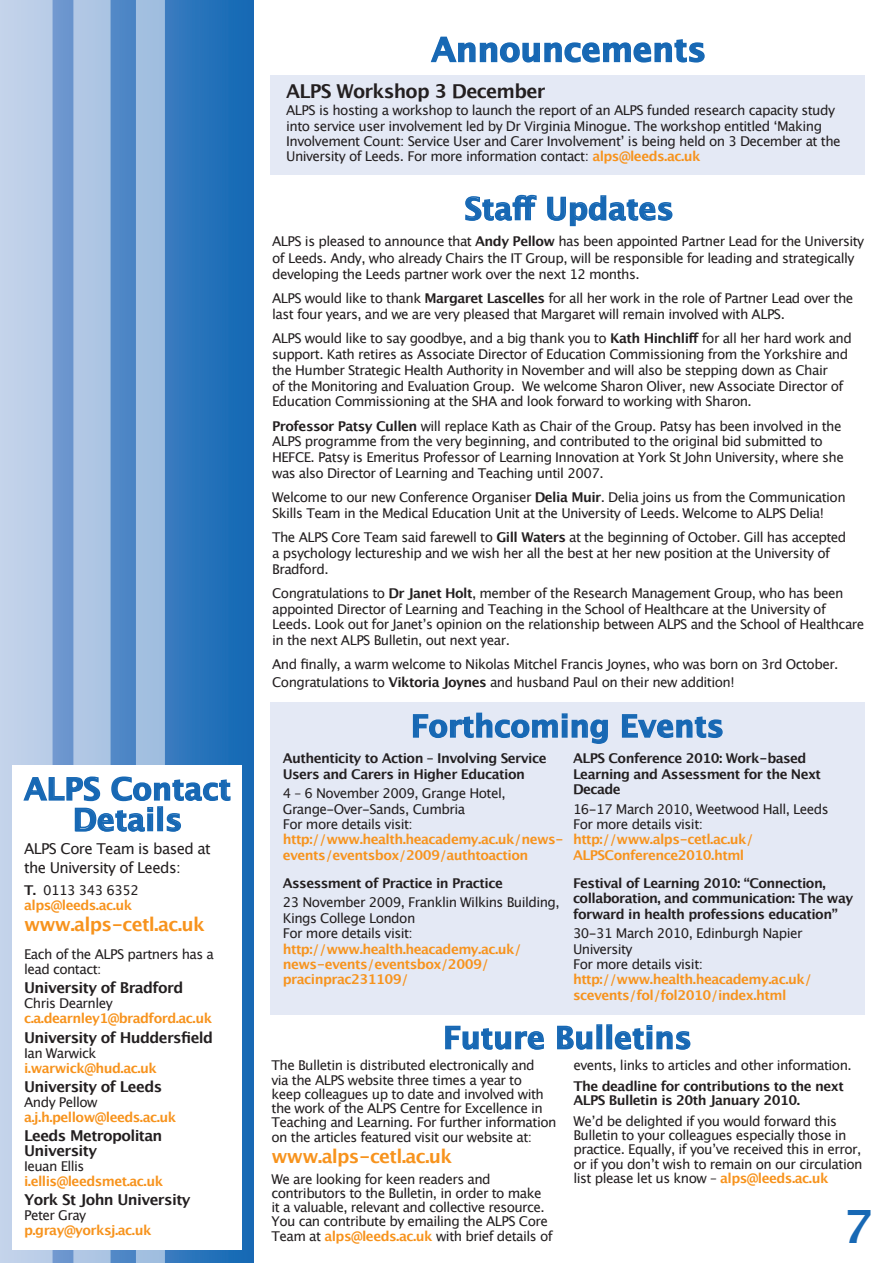
<style>
.page{position:relative;width:893px;height:1263px;background:#fff}
.page>*{position:absolute;margin:0;border:0;box-sizing:border-box;transform-origin:0 0}
.t1{font:700 45.9px "Lucida Grande";color:#1768b4}
.t2{font:700 33px "Lucida Grande";color:#1768b4}
.t3{font:700 30.6px/30.6px "Lucida Grande";color:#1768b4;text-align:center}
.t4{font:700 19.2px "Lucida Grande";letter-spacing:-.04em;color:#231f20}
.t5{font:700 18.75px "Lucida Grande";letter-spacing:-.04em;color:#f7931d}
.t6{font:700 15px/15px "Lucida Grande";letter-spacing:-.04em;color:#231f20}
.t7{font:15px/18.8px "Lucida Grande";letter-spacing:-.04em;color:#231f20}
.t8{font:13.5px/14.2px "Lucida Grande";letter-spacing:-.04em;color:#231f20}
.t9{font:700 13.5px/15.5px "Lucida Grande";letter-spacing:-.04em;color:#f7931d}
.t10{font:700 13.5px/15.5px "Lucida Grande";letter-spacing:-.04em;color:#231f20}
.s1{color:#231f20}
.s2{font-weight:400;color:#231f20}
.s3{font-weight:700;color:#f7931d}
.s4{font-weight:700}
</style>
<div class="page">
<div style="left:0;top:0;width:254px;height:1262px;background:#186ab5"></div>
<div style="left:0;top:0;width:22px;height:1263px;background:#c3d2ea"></div>
<svg style="left:430px;top:36px;width:275px;height:27px"></svg>
<div style="left:270px;top:75px;width:594px;height:99px;background:#e4e9f5"></div>
<div style="left:270px;top:703px;width:594px;height:312px;background:#e4e9f5"></div>
<svg style="left:465px;top:194px;width:72px;height:27px"></svg>
<svg style="left:547px;top:195px;width:126px;height:32px"></svg>
<svg style="left:412px;top:712px;width:196px;height:32px"></svg>
<svg style="left:621px;top:714px;width:102px;height:24px"></svg>
<svg style="left:445px;top:1025px;width:99px;height:25px"></svg>
<svg style="left:557px;top:1025px;width:36px;height:25px"></svg>
<div style="left:596px;top:1024px;width:6px;height:25px;border:2px solid #1768b4"></div>
<div style="left:606px;top:1024px;width:6px;height:25px;border:2px solid #1768b4"></div>
<svg style="left:614px;top:1025px;width:77px;height:25px"></svg>
<div style="left:12px;top:765px;width:230px;height:485px;background:#fff"></div>
<svg style="left:22px;top:0;width:210px;height:1263px"></svg>
<h3 class="t3" style="left:24px;top:773px;width:208px">ALPS Contact<br>Details</h3>
<p class="t7" style="left:24px;top:839px;width:188px">ALPS Core Team is based at the University of Leeds:</p>
<p class="t9" style="left:24px;top:882px;width:116px"><span class="s1">T.</span> <span class="s2">0113 343 6352 </span>alps@leeds.ac.uk</p>
<h3 class="t5" style="left:24px;top:909px;width:182px">www.alps-cetl.ac.uk</h3>
<p class="t8" style="left:24px;top:947px;width:191px;line-height:15px">Each of the ALPS partners has a lead contact:</p>
<p class="t6" style="left:24px;top:980px;width:161px">University of Bradford</p>
<p class="t8" style="left:24px;top:996px;width:90px">Chris Dearnley</p>
<p class="t9" style="left:24px;top:1011px;width:190px">c.a.dearnley1@bradford.ac.uk</p>
<p class="t6" style="left:24px;top:1029px;width:191px">University of Huddersfield</p>
<p class="t8" style="left:24px;top:1046px;width:74px">Ian Warwick</p>
<p class="t9" style="left:24px;top:1060px;width:134px">i.warwick@hud.ac.uk</p>
<p class="t6" style="left:24px;top:1079px;width:140px">University of Leeds</p>
<p class="t8" style="left:24px;top:1095px;width:75px">Andy Pellow</p>
<p class="t9" style="left:24px;top:1109px;width:154px">a.j.h.pellow@leeds.ac.uk</p>
<p class="t6" style="left:24px;top:1128px;width:140px">Leeds Metropolitan<br>University</p>
<p class="t8" style="left:24px;top:1159px;width:62px">Ieuan Ellis</p>
<p class="t9" style="left:24px;top:1173px;width:141px">i.ellis@leedsmet.ac.uk</p>
<p class="t6" style="left:24px;top:1192px;width:168px">York St John University</p>
<p class="t8" style="left:24px;top:1208px;width:64px">Peter Gray</p>
<p class="t9" style="left:24px;top:1223px;width:129px">p.gray@yorksj.ac.uk</p>
<h2 class="t2" style="left:431px;top:23px;width:276px">Announcements</h2>
<h3 class="t4" style="left:286px;top:75px;width:261px">ALPS Workshop 3 December</h3>
<p class="t8" style="left:286px;top:103px;width:556px;line-height:15.5px">ALPS is hosting a workshop to launch the report of an ALPS funded research capacity study into service user involvement led by Dr Virginia Minogue. The workshop entitled ‘Making Involvement Count: Service User and Carer Involvement’ is being held on 3 December at the University of Leeds. For more information contact: <span class="s3">alps@leeds.ac.uk</span></p>
<h3 class="t3" style="left:464px;top:193px;width:211px">Staff Updates</h3>
<p class="t8" style="left:272px;top:232px;width:594px;line-height:17.7px">ALPS is pleased to announce that <span class="s4">Andy Pellow</span> has been appointed Partner Lead for the University of Leeds. Andy, who already Chairs the IT Group, will be responsible for leading and strategically</p>
<p class="t8" style="left:272px;top:262px;width:583px;line-height:24.3px">developing the Leeds partner work over the next 12 months.<br>ALPS would like to thank <span class="s4">Margaret Lascelles</span> for all her work in the role of Partner Lead over the</p>
<p class="t8" style="left:272px;top:302px;width:581px;line-height:24.3px">last four years, and we are very pleased that Margaret will remain involved with ALPS.<br>ALPS would like to say goodbye, and a big thank you to <span class="s4">Kath Hinchliff</span> for all her hard work and</p>
<p class="t8" style="left:272px;top:346px;width:578px;line-height:15.8px">support. Kath retires as Associate Director of Education Commissioning from the Yorkshire and the Humber Strategic Health Authority in November and will also be stepping down as Chair<br>of the Monitoring and Evaluation Group. We welcome Sharon Oliver, new Associate Director of Education Commissioning at the SHA and look forward to working with Sharon.</p>
<p class="t8" style="left:272px;top:418px;width:573px;line-height:15.8px"><span class="s4">Professor Patsy Cullen</span> will replace Kath as Chair of the Group. Patsy has been involved in the ALPS programme from the very beginning, and contributed to the original bid submitted to HEFCE. Patsy is Emeritus Professor of Learning Innovation at York St John University, where she was also Director of Learning and Teaching until 2007.</p>
<p class="t8" style="left:272px;top:490px;width:575px;line-height:15.8px">Welcome to our new Conference Organiser <span class="s4">Delia Muir</span>. Delia joins us from the Communication<br>Skills Team in the Medical Education Unit at the University of Leeds. Welcome to ALPS Delia!</p>
<p class="t8" style="left:272px;top:530px;width:576px;line-height:15.8px">The ALPS Core Team said farewell to <span class="s4">Gill Waters</span> at the beginning of October. Gill has accepted a psychology lectureship and we wish her all the best at her new position at the University of<br>Bradford.</p>
<p class="t8" style="left:272px;top:585px;width:594px;line-height:15.8px">Congratulations to <span class="s4">Dr Janet Holt</span>, member of the Research Management Group, who has been appointed Director of Learning and Teaching in the School of Healthcare at the University of Leeds. Look out for Janet’s opinion on the relationship between ALPS and the School of Healthcare in the next ALPS Bulletin, out next year.</p>
<p class="t8" style="left:272px;top:656px;width:568px;line-height:17.7px">And finally, a warm welcome to Nikolas Mitchel Francis Joynes, who was born on 3rd October.<br>Congratulations to <span class="s4">Viktoria Joynes</span> and husband Paul on their new addition!</p>
<h3 class="t3" style="left:411px;top:710px;width:315px">Forthcoming Events</h3>
<p class="t10" style="left:283px;top:750px;width:265px">Authenticity to Action – Involving Service<br>Users and Carers in Higher Education</p>
<p class="t8" style="left:283px;top:786px;width:224px;line-height:15.5px">4 – 6 November 2009, Grange Hotel,<br>Grange-Over-Sands, Cumbria<br>For more details visit:</p>
<p class="t9" style="left:283px;top:832px;width:283px">http://www.health.heacademy.ac.uk/news&shy;events/eventsbox/2009/authtoaction</p>
<p class="t10" style="left:283px;top:875px;width:222px">Assessment of Practice in Practice</p>
<p class="t8" style="left:283px;top:895px;width:278px;line-height:15.5px">23 November 2009, Franklin Wilkins Building,<br>Kings College London<br>For more details visit:</p>
<p class="t9" style="left:283px;top:941px;width:241px">http://www.health.heacademy.ac.uk/ news-events/eventsbox/2009/ pracinprac231109/</p>
<p class="t10" style="left:573px;top:750px;width:250px">ALPS Conference 2010: Work-based<br>Learning and Assessment for the Next<br>Decade</p>
<p class="t8" style="left:573px;top:801px;width:257px;line-height:15.5px">16-17 March 2010, Weetwood Hall, Leeds<br>For more details visit:</p>
<p class="t9" style="left:573px;top:832px;width:182px">http://www.alps-cetl.ac.uk/<br>ALPSConference2010.html</p>
<p class="t10" style="left:573px;top:875px;width:282px">Festival of Learning 2010: “Connection, collaboration, and communication: The way forward in health professions education”</p>
<p class="t8" style="left:573px;top:926px;width:231px;line-height:15.5px">30-31 March 2010, Edinburgh Napier<br>University<br>For more details visit:</p>
<p class="t9" style="left:573px;top:972px;width:241px">http://www.health.heacademy.ac.uk/ scevents/fol/fol2010/index.html</p>
<h3 class="t3" style="left:443px;top:1022px;width:250px">Future Bulletins</h3>
<p class="t8" style="left:271px;top:1059px;width:287px">The Bulletin is distributed electronically and<br>via the ALPS website three times a year to<br>keep colleagues up to date and involved with the work of the ALPS Centre for Excellence in Teaching and Learning. For further information on the articles featured visit our website at:</p>
<h3 class="t5" style="left:271px;top:1141px;width:182px">www.alps-cetl.ac.uk</h3>
<p class="t8" style="left:271px;top:1172px;width:283px">We are looking for keen readers and contributors to the Bulletin, in order to make it a valuable, relevant and collective resource.<br>You can contribute by emailing the ALPS Core Team at <span class="s3">alps@leeds.ac.uk</span> with brief details of</p>
<p class="t8" style="left:573px;top:1059px;width:280px">events, links to articles and other information.</p>
<p class="t10" style="left:573px;top:1079px;width:272px;line-height:14.2px">The deadline for contributions to the next<br>ALPS Bulletin is 20th January 2010.</p>
<p class="t8" style="left:573px;top:1114px;width:291px">We’d be delighted if you would forward this Bulletin to your colleagues especially those in practice. Equally, if you’ve received this in error, or if you don’t wish to remain on our circulation list please let us know – <span class="s3">alps@leeds.ac.uk</span></p>
<h1 class="t1" style="left:842px;top:1189px;width:32px">7</h1>
</div>
